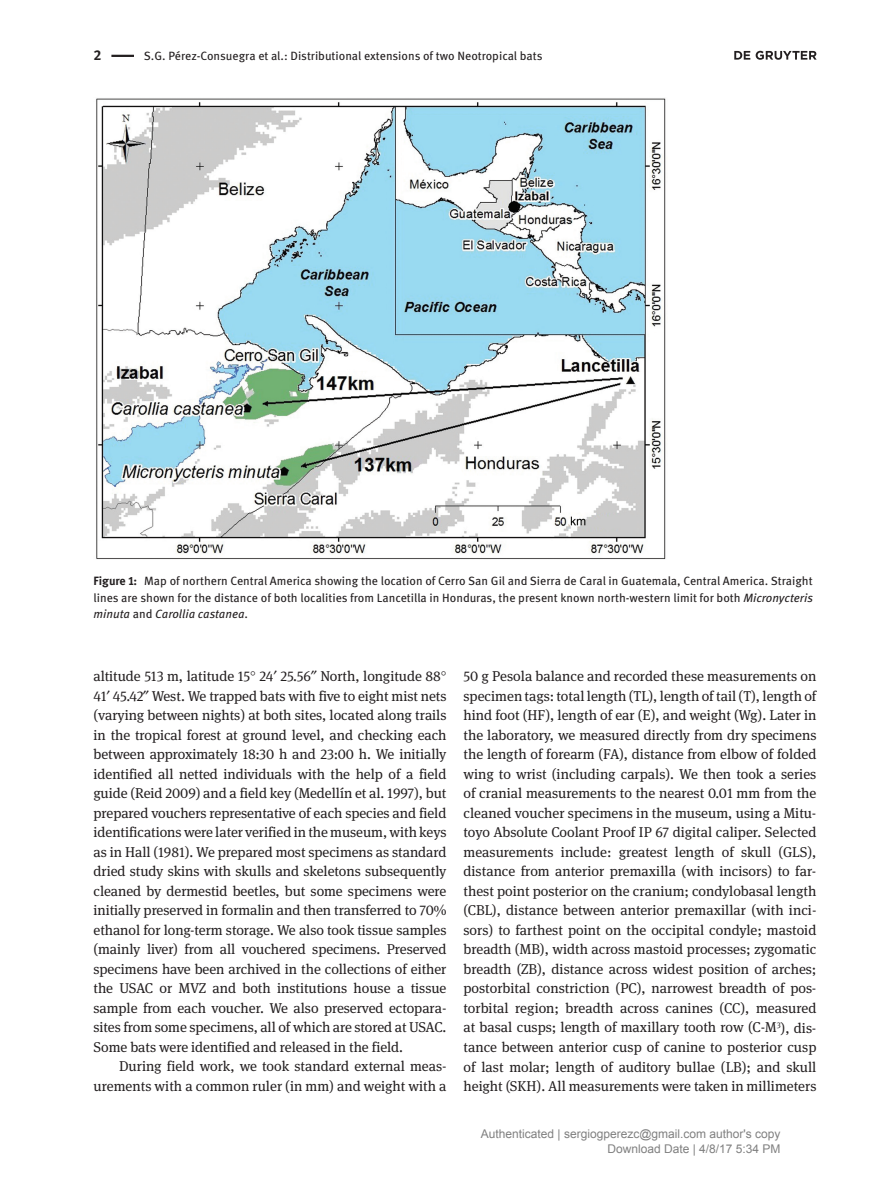
<style>
.page{position:relative;width:893px;height:1191px;background:#fff}
.page>*{position:absolute;margin:0;border:0;box-sizing:border-box;transform-origin:0 0}
.t1{font:14.25px/19.5px "DG Meta Serif Science";letter-spacing:-.005em;color:#231f20}
.t2{font:700 14.25px "DG Meta Science";color:#231f20}
.t3{font:12px/16.5px "DG Meta Science";color:#231f20;text-align:justify}
.t4{font:12px/15px "Arial";color:#808080;text-align:right}
.s1{font-weight:700}
.s2{font-style:italic}
</style>
<div class="page">
<hr style="left:111px;top:55px;width:23px;height:2px;background:#231f20">
<img style="left:96px;top:98px;width:570px;height:461px">
<svg style="left:734px;top:51px;width:83px;height:9px"></svg>
<p class="t2" style="left:94px;top:44px;width:10px">2</p>
<p class="t3" style="left:144px;top:47px;width:400px">S.G. Pérez-Consuegra et al.: Distributional extensions of two Neotropical bats</p>
<p class="t3" style="left:94px;top:572px;width:721px"><span class="s1">Figure 1:</span> Map of northern Central America showing the location of Cerro San Gil and Sierra de Caral in Guatemala, Central America. Straight lines are shown for the distance of both localities from Lancetilla in Honduras, the present known north-western limit for both <span class="s2">Micronycteris minuta</span> and <span class="s2">Carollia castanea</span>.</p>
<p class="t1" style="left:94px;top:666px;width:354px">altitude 513 m, latitude 15 24 25.56 North, longitude 88<br>41 45.42 West. We trapped bats with five to eight mist nets (varying between nights) at both sites, located along trails in the tropical forest at ground level, and checking each between approximately 18:30 h and 23:00 h. We initially identified all netted individuals with the help of a field guide (Reid 2009) and a field key (Medellín et al. 1997), but prepared vouchers representative of each species and field identifications were later verified in the museum, with keys as in Hall (1981). We prepared most specimens as standard dried study skins with skulls and skeletons subsequently cleaned by dermestid beetles, but some specimens were initially preserved in formalin and then transferred to 70% ethanol for long-term storage. We also took tissue samples (mainly liver) from all vouchered specimens. Preserved specimens have been archived in the collections of either the USAC or MVZ and both institutions house a tissue sample from each voucher. We also preserved ectopara&shy;sites from some specimens, all of which are stored at USAC.<br>Some bats were identified and released in the field.</p>
<p class="t1" style="left:94px;top:1056px;width:354px;text-align:right">During field work, we took standard external meas&shy;urements with a common ruler (in mm) and weight with a</p>
<p class="t1" style="left:463px;top:666px;width:354px;text-align:justify">50 g Pesola balance and recorded these measurements on specimen tags: total length (TL), length of tail (T), length of hind foot (HF), length of ear (E), and weight (Wg). Later in the laboratory, we measured directly from dry specimens the length of forearm (FA), distance from elbow of folded wing to wrist (including carpals). We then took a series of cranial measurements to the nearest 0.01 mm from the cleaned voucher specimens in the museum, using a Mitu&shy;toyo Absolute Coolant Proof IP 67 digital caliper. Selected measurements include: greatest length of skull (GLS), distance from anterior premaxilla (with incisors) to far&shy;thest point posterior on the cranium; condylobasal length (CBL), distance between anterior premaxillar (with inci&shy;sors) to farthest point on the occipital condyle; mastoid breadth (MB), width across mastoid processes; zygomatic breadth (ZB), distance across widest position of arches; postorbital constriction (PC), narrowest breadth of pos&shy;torbital region; breadth across canines (CC), measured at basal cusps; length of maxillary tooth row (C-M<sup>3</sup>), dis&shy;tance between anterior cusp of canine to posterior cusp of last molar; length of auditory bullae (LB); and skull height (SKH). All measurements were taken in millimeters</p>
<p class="t4" style="left:481px;top:1127px;width:301px">Authenticated | sergiogperezc@gmail.com author's copy<br>Download Date | 4/8/17 5:34 PM</p>
</div>
